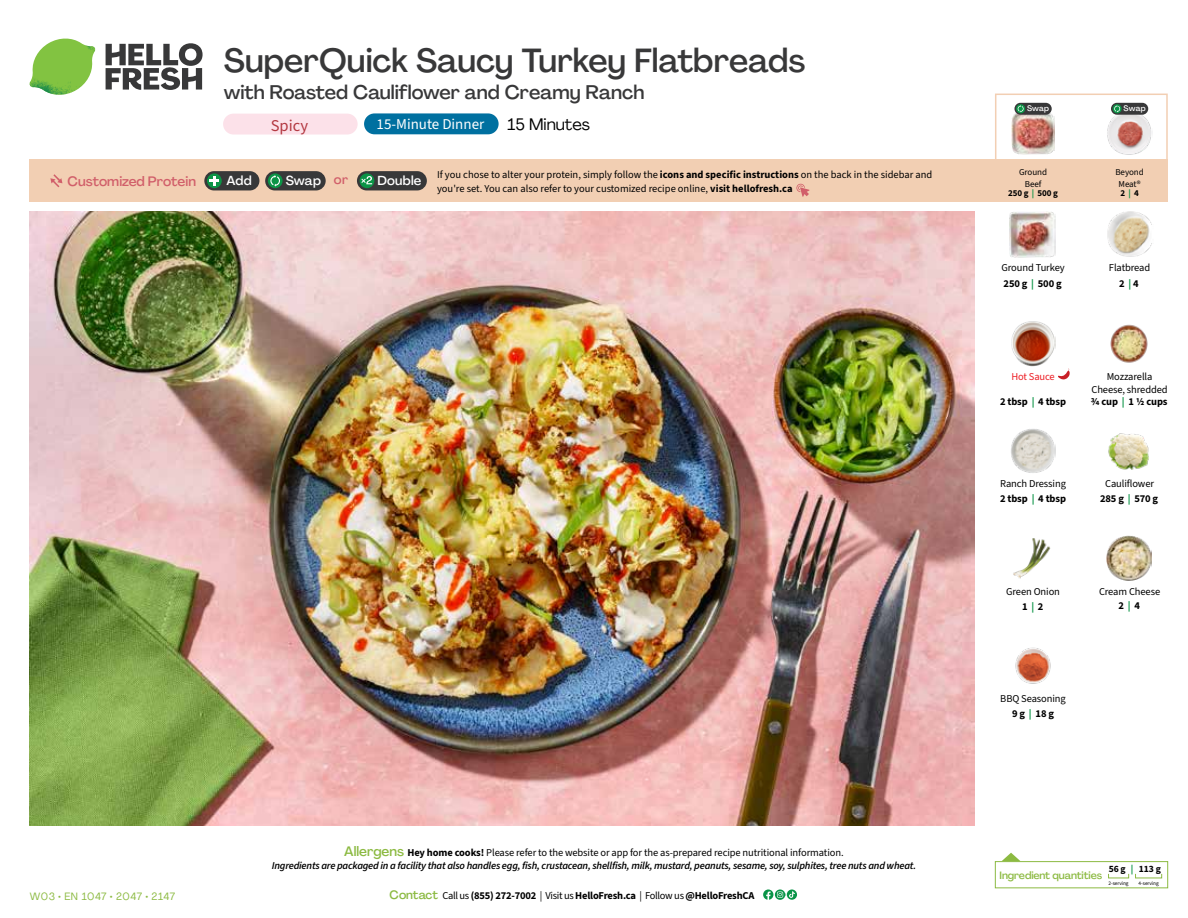
<style>
.page{position:relative;width:1188px;height:918px;background:#fff}
.page>*{position:absolute;margin:0;border:0;box-sizing:border-box;transform-origin:0 0}
.t1{font:500 33px "Agrandir";color:#383839}
.t2{font:500 19.5px "Agrandir";color:#383839}
.t3{font:16.5px "Agrandir";color:#000}
.t4{font:16.5px "Source Sans 3";color:#b33841}
.t5{font:15px "Source Sans 3";color:#fff}
.t6{font:500 13.5px "Agrandir";color:#d15f6a}
.t7{font:500 12.9px "Agrandir";letter-spacing:.015em;color:#fff}
.t8{font:10.5px/14.9px "Source Sans 3";letter-spacing:-.01em;color:#000;text-align:center}
.t9{font:italic 600 10.5px/13.5px "Source Sans 3";letter-spacing:-.02em;color:#000;text-align:center}
.t10{font:700 10.5px "Source Sans 3";letter-spacing:-.02em;color:#000}
.t11{font:10.5px "Agrandir";letter-spacing:.05em;color:#8cba42}
.t12{font:500 10.5px "Agrandir";letter-spacing:-.01em;color:#8cba42}
.t13{font:10.5px "Source Sans 3";letter-spacing:-.01em;color:#ed1d24}
.t14{font:700 9.6px "Source Sans 3";color:#000}
.t15{font:9px/11.6px "Source Sans 3";letter-spacing:-.01em;color:#000;text-align:center}
.t16{font:700 9px "Source Sans 3";color:#000}
.t17{font:500 7.95px "Agrandir";letter-spacing:.01em;color:#fff}
.t18{font:5.25px "Source Sans 3";letter-spacing:-.01em;color:#000}
.s1{color:#d15f6a}
.s2{color:#0b9446}
.s3{font-weight:700}
.s4{font-weight:700;color:#0b9446}
.s5{font-family:"Agrandir";font-weight:500;font-style:normal;font-size:13.5px;color:#8cba42}
.s6{font-weight:700;font-style:normal}
.s7{font-weight:400;font-style:normal}
.s8{font-family:"Agrandir";font-weight:500;font-size:12px;color:#8cba42}
.s9{font-weight:400}
</style>
<div class="page">
<svg style="left:106px;top:43px;width:97px;height:47px"></svg>
<svg style="left:34px;top:39px;width:59px;height:38px"></svg>
<img style="left:65px;top:39px;width:30px;height:25px">
<img style="left:33px;top:60px;width:56px;height:10px">
<img style="left:29px;top:64px;width:58px;height:31px">
<img style="left:64px;top:70px;width:25px;height:24px">
<img style="left:30px;top:211px;width:945px;height:615px">
<svg style="left:1058px;top:368px;width:12px;height:12px"></svg>
<div style="left:223px;top:114px;width:135px;height:21px;background:#fce1e9;border-radius:10px"></div>
<div style="left:787px;top:889px;width:10px;height:11px;background:#099447;border-radius:50%"></div>
<svg style="left:763px;top:889px;width:32px;height:11px"></svg>
<svg style="left:1002px;top:853px;width:18px;height:8px"></svg>
<div style="left:995px;top:861px;width:173px;height:27px;border:1px solid #8cba42"></div>
<div style="left:364px;top:113px;width:135px;height:21px;background:#0070a0;border-radius:10px"></div>
<img style="left:1011px;top:321px;width:45px;height:45px">
<img style="left:1110px;top:324px;width:38px;height:39px">
<img style="left:1011px;top:429px;width:45px;height:44px">
<img style="left:1013px;top:538px;width:38px;height:41px">
<img style="left:1106px;top:536px;width:46px;height:45px">
<img style="left:1015px;top:647px;width:36px;height:37px">
<img style="left:1108px;top:211px;width:44px;height:46px">
<img style="left:1010px;top:212px;width:45px;height:45px">
<img style="left:1108px;top:433px;width:41px;height:37px">
<div style="left:30px;top:160px;width:1138px;height:42px;background:#f2cfb3"></div>
<svg style="left:50px;top:174px;width:12px;height:13px"></svg>
<div style="left:265px;top:171px;width:61px;height:19px;background:#383839;border-radius:10px"></div>
<svg style="left:268px;top:173px;width:15px;height:15px"></svg>
<svg style="left:270px;top:175px;width:10px;height:12px"></svg>
<div style="left:204px;top:171px;width:55px;height:19px;background:#383839;border-radius:10px"></div>
<div style="left:207px;top:173px;width:15px;height:15px;background:#0b9446;border-radius:50%"></div>
<svg style="left:209px;top:176px;width:10px;height:10px"></svg>
<svg style="left:796px;top:183px;width:13px;height:14px"></svg>
<div style="left:357px;top:171px;width:70px;height:19px;background:#383839;border-radius:10px"></div>
<svg style="left:360px;top:173px;width:14px;height:15px"></svg>
<svg style="left:360px;top:176px;width:12px;height:8px"></svg>
<div style="left:995px;top:94px;width:173px;height:69px;border:2px solid #f2cfb3"></div>
<img style="left:1107px;top:111px;width:45px;height:44px">
<img style="left:1011px;top:113px;width:44px;height:42px">
<div style="left:1111px;top:103px;width:37px;height:12px;background:#383839;border-radius:6px"></div>
<svg style="left:1113px;top:104px;width:9px;height:9px"></svg>
<svg style="left:1114px;top:105px;width:6px;height:7px"></svg>
<div style="left:1014px;top:103px;width:38px;height:12px;background:#383839;border-radius:6px"></div>
<svg style="left:1016px;top:104px;width:9px;height:9px"></svg>
<svg style="left:1018px;top:105px;width:6px;height:7px"></svg>
<h1 class="t1" style="left:224px;top:40px;width:583px">SuperQuick Saucy Turkey Flatbreads</h1>
<h2 class="t2" style="left:224px;top:80px;width:422px">with Roasted Cauliflower and Creamy Ranch</h2>
<h3 class="t3" style="left:508px;top:114px;width:84px">15 Minutes</h3>
<h3 class="t5" style="left:377px;top:115px;width:109px">15-Minute Dinner</h3>
<h3 class="t4" style="left:271px;top:116px;width:39px">Spicy</h3>
<p class="t17" style="left:1027px;top:104px;width:24px">Swap</p>
<p class="t17" style="left:1124px;top:104px;width:24px">Swap</p>
<p class="t6" style="left:68px;top:173px;width:130px">Customized Protein</p>
<p class="t7" style="left:227px;top:172px;width:27px">Add</p>
<p class="t7" style="left:286px;top:172px;width:64px">Swap <span class="s1">or</span></p>
<p class="t7" style="left:377px;top:172px;width:45px">Double</p>
<p class="t15" style="left:1115px;top:167px;width:30px">Beyond<br>Meat®</p>
<p class="t16" style="left:1120px;top:187px;width:20px">2 <span class="s2">|</span> 4</p>
<p class="t15" style="left:1019px;top:167px;width:29px">Ground<br>Beef</p>
<p class="t16" style="left:1008px;top:187px;width:51px">250 g <span class="s2">|</span> 500 g</p>
<p class="t8" style="left:437px;top:168px;width:497px;line-height:13.5px;text-align:left">If you chose to alter your protein, simply follow the <span class="s3">icons and specific instructions</span> on the back in the sidebar and you're set. You can also refer to your customized recipe online, <span class="s3">visit hellofresh.ca</span></p>
<p class="t8" style="left:1001px;top:260px;width:65px;line-height:16.4px;text-align:left">Ground Turkey<br><span class="s3">250 g</span> <span class="s4">|</span> <span class="s3">500 g</span></p>
<p class="t8" style="left:1109px;top:259px;width:43px;line-height:16.4px">Flatbread<br><span class="s3">2</span> <span class="s4">|</span> <span class="s3">4</span></p>
<p class="t13" style="left:1011px;top:370px;width:45px">Hot Sauce</p>
<p class="t10" style="left:1000px;top:395px;width:67px">2 tbsp <span class="s2">|</span> 4 tbsp</p>
<p class="t8" style="left:1091px;top:370px;width:78px;line-height:13.5px">Mozzarella<br>Cheese, shredded</p>
<p class="t10" style="left:1091px;top:395px;width:78px">3/4 cup <span class="s2">|</span> 1 1/2 cups</p>
<p class="t8" style="left:1000px;top:477px;width:67px;text-align:left">Ranch Dressing<br><span class="s3">2 tbsp</span> <span class="s4">|</span> <span class="s3">4 tbsp</span></p>
<p class="t8" style="left:1100px;top:476px;width:60px">Cauliflower<br><span class="s3">285 g</span> <span class="s4">|</span> <span class="s3">570 g</span></p>
<p class="t8" style="left:1006px;top:584px;width:55px">Green Onion<br><span class="s3">1</span> <span class="s4">|</span> <span class="s3">2</span></p>
<p class="t8" style="left:1099px;top:584px;width:63px">Cream Cheese<br><span class="s3">2</span> <span class="s4">|</span> <span class="s3">4</span></p>
<p class="t11" style="left:30px;top:890px;width:147px">W03 • EN 1047 • 2047 • 2147</p>
<p class="t9" style="left:272px;top:845px;width:646px"><span class="s5">Allergens</span> <span class="s6">Hey home cooks!</span> <span class="s7">Please refer to the website or app for the as-prepared recipe nutritional information.<br></span>Ingredients are packaged in a facility that also handles egg, fish, crustacean, shellfish, milk, mustard, peanuts, sesame, soy, sulphites, tree nuts and wheat.</p>
<p class="t10" style="left:390px;top:889px;width:366px"><span class="s8">Contact</span> <span class="s9">Call us</span> (855) 272-7002 <span class="s9">| Visit us</span> HelloFresh.ca <span class="s9">| Follow us</span> @HelloFreshCA</p>
<p class="t8" style="left:1000px;top:691px;width:67px">BBQ Seasoning<br><span class="s3">9 g</span> <span class="s4">|</span> <span class="s3">18 g</span></p>
<p class="t14" style="left:1109px;top:863px;width:54px">56 g <span class="s2">|</span> 113 g</p>
<p class="t18" style="left:1109px;top:880px;width:22px">2-serving</p>
<p class="t18" style="left:1139px;top:880px;width:22px">4-serving</p>
<p class="t12" style="left:1000px;top:868px;width:104px">Ingredient quantities</p>
</div>
